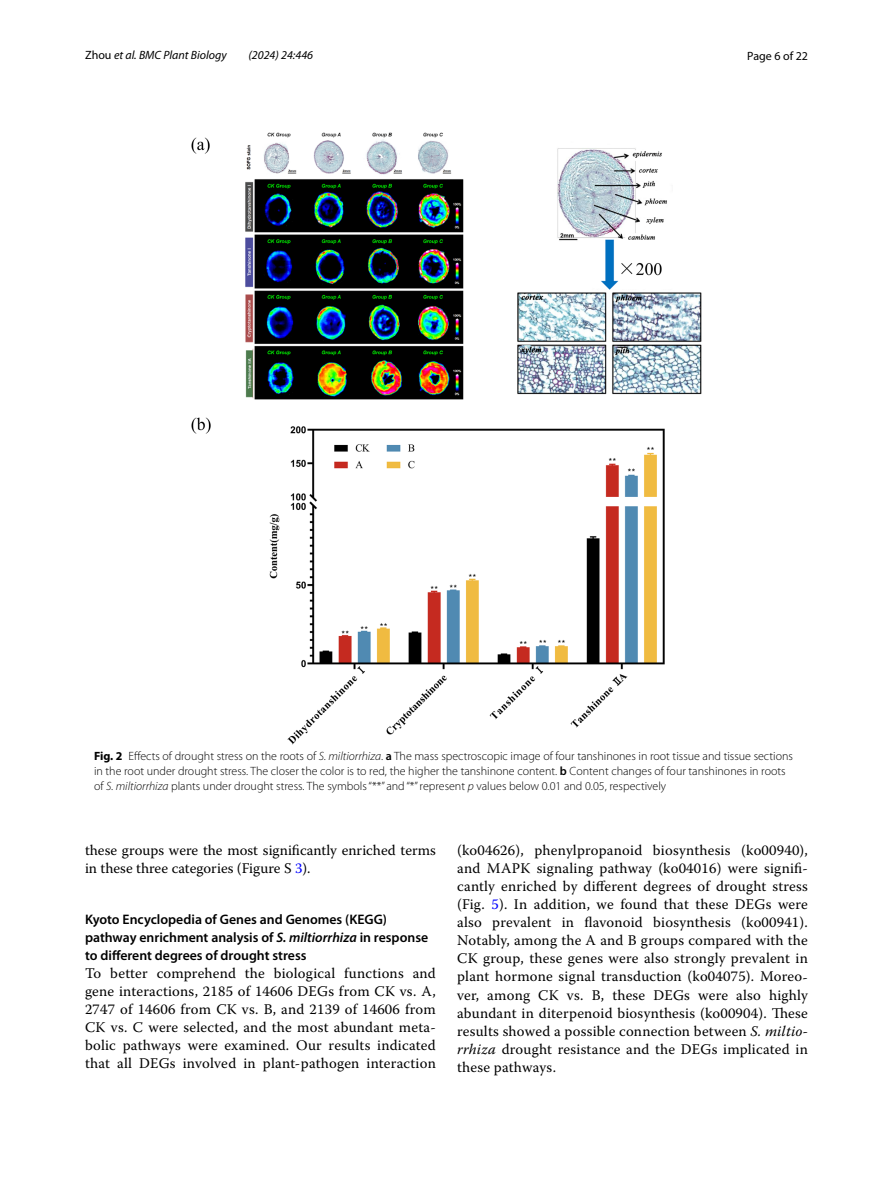
<style>
.page{position:relative;width:893px;height:1187px;background:#fff}
.page>*{position:absolute;margin:0;border:0;box-sizing:border-box;transform-origin:0 0}
.t1{font:14.7px/18px "Warnock Pro";letter-spacing:.01em;color:#000;text-align:justify}
.t2{font:600 13.8px/18px "Myriad Pro";color:#000}
.t3{font:300 12px/15px "Myriad Pro";color:#000}
.t4{font:italic 12px "Myriad Pro";color:#000}
.t5{font:12px "Myriad Pro";color:#000}
.s1{font-style:normal}
.s2{font-weight:700}
.s3{font-style:italic}
.s4{font-weight:600}
.s5{color:#00f}
</style>
<div class="page">
<img style="left:191px;top:133px;width:511px;height:611px">
<p class="t4" style="left:85px;top:48px;width:143px"><span class="s1">Zhou</span> et al. BMC Plant Biology</p>
<p class="t4" style="left:248px;top:48px;width:66px">(2024) 24:446</p>
<p class="t5" style="left:747px;top:48px;width:62px">Page 6 of 22</p>
<p class="t3" style="left:94px;top:748px;width:700px"><span class="s2">Fig. 2</span> Effects of drought stress on the roots of <span class="s3">S. miltiorrhiza</span>. <span class="s4">a</span> The mass spectroscopic image of four tanshinones in root tissue and tissue sections in the root under drought stress. The closer the color is to red, the higher the tanshinone content. <span class="s4">b</span> Content changes of four tanshinones in roots of <span class="s3">S. miltiorrhiza</span> plants under drought stress<span class="s3">.</span> The symbols “**” and“*” represent <span class="s3">p</span> values below 0.01 and 0.05, respectively</p>
<p class="t1" style="left:85px;top:841px;width:352px">these groups were the most significantly enriched terms in these three categories (Figure S <span class="s5">3</span>).</p>
<p class="t2" style="left:85px;top:910px;width:345px">Kyoto Encyclopedia of Genes and Genomes (KEGG) pathway enrichment analysis of <span class="s3">S. miltiorrhiza</span> in response to different degrees of drought stress</p>
<p class="t1" style="left:85px;top:964px;width:352px">To better comprehend the biological functions and gene interactions, 2185 of 14606 DEGs from CK vs. A, 2747 of 14606 from CK vs. B, and 2139 of 14606 from CK vs. C were selected, and the most abundant meta&shy;bolic pathways were examined. Our results indicated that all DEGs involved in plant-pathogen interaction</p>
<p class="t1" style="left:457px;top:841px;width:352px">(ko04626), phenylpropanoid biosynthesis (ko00940), and MAPK signaling pathway (ko04016) were signifi&shy;cantly enriched by different degrees of drought stress (Fig. <span class="s5">5</span>). In addition, we found that these DEGs were also prevalent in flavonoid biosynthesis (ko00941).<br>Notably, among the A and B groups compared with the CK group, these genes were also strongly prevalent in plant hormone signal transduction (ko04075). Moreo&shy;ver, among CK vs. B, these DEGs were also highly abundant in diterpenoid biosynthesis (ko00904). These results showed a possible connection between <span class="s3">S. miltio&shy;rrhiza</span> drought resistance and the DEGs implicated in these pathways.</p>
</div>
